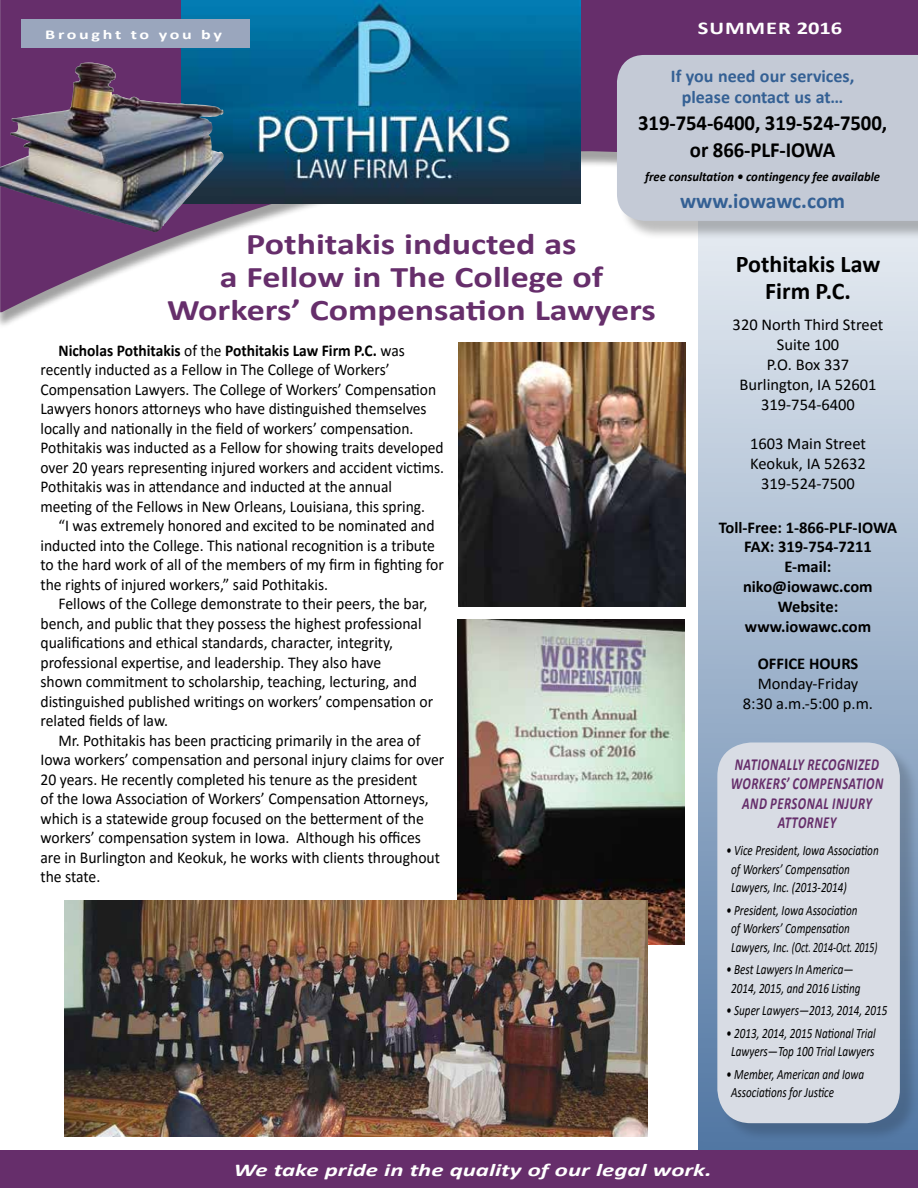
<style>
.page{position:relative;width:918px;height:1188px;background:#fff}
.page>*{position:absolute;margin:0;border:0;box-sizing:border-box;transform-origin:0 0}
.t1{font:700 30px/33px "Calibri";color:#662e6b;text-align:center;scale:1.2 1}
.t2{font:700 24px/27px "Calibri";color:#000;text-align:center}
.t3{font:700 21.6px/27px "Calibri";letter-spacing:-.005em;color:#000;text-align:center;scale:.96 1}
.t4{font:700 21.6px "Calibri";color:#346094}
.t5{font:700 18px/21px "Calibri";color:#346094;text-align:center}
.t6{font:italic 700 18px "Calibri";color:#fff;scale:1.38 1}
.t7{font:700 18px "Calibri";letter-spacing:.04em;color:#fff;scale:1.25 1}
.t8{font:italic 700 16.8px/19.5px "Calibri";letter-spacing:.04em;color:#662e6b;text-align:center;scale:.74 1}
.t9{font:16.5px/19.5px "Calibri";color:#000;scale:.95 1}
.t10{font:16.5px/19.5px "Calibri";color:#000;scale:.94 1}
.t11{font:16.5px/19.8px "Calibri";color:#000;text-align:center}
.t12{font:700 16.5px/19.8px "Calibri";color:#000;text-align:center}
.t13{font:italic 14.25px/18.8px "Calibri";color:#000;scale:.78 1}
.t14{font:700 13.5px "Calibri";letter-spacing:.145em;color:#fff;scale:1.33 1}
.t15{font:italic 700 13.2px "Calibri";color:#000;scale:.96 1}
.s1{font-weight:700}
</style>
<div class="page">
<svg style="left:698px;top:329px;width:220px;height:822px"></svg>
<div style="left:0;top:0;width:918px;height:329px;background:#000;opacity:.37"></div>
<svg style="left:0;top:0;width:918px;height:312px"></svg>
<div style="left:1px;top:1151px;width:917px;height:37px;background:#662e6b"></div>
<div style="left:720px;top:745px;width:198px;height:397px;background:#000;opacity:.17"></div>
<div style="left:717px;top:742px;width:183px;height:381px;background:#d8dce4;border-radius:34px"></div>
<div style="left:619px;top:57px;width:299px;height:183px;background:#000;opacity:.26"></div>
<div style="left:617px;top:55px;width:301px;height:166px;background:#c4cad6"></div>
<img style="left:181px;top:0;width:399px;height:203px">
<div style="left:21px;top:19px;width:229px;height:29px;background:#9aa6bd"></div>
<img style="left:0;top:62px;width:224px;height:171px">
<img style="left:459px;top:342px;width:226px;height:265px">
<img style="left:458px;top:620px;width:226px;height:325px">
<img style="left:65px;top:901px;width:583px;height:235px">
<p class="t14" style="left:45px;top:25px;width:134px">Brought to you by</p>
<p class="t7" style="left:698px;top:16px;width:117px">SUMMER 2016</p>
<p class="t5" style="left:671px;top:65px;width:185px">If you need our services, please contact us at…</p>
<h3 class="t3" style="left:638px;top:108px;width:261px">319-754-6400, 319-524-7500, or 866-PLF-IOWA</h3>
<p class="t15" style="left:645px;top:167px;width:246px">free consultation • contingency fee available</p>
<h3 class="t4" style="left:680px;top:185px;width:167px">www.iowawc.com</h3>
<h1 class="t1" style="left:167px;top:226px;width:409px">Pothitakis inducted as<br>a Fellow in The College of<br>Workers’ Compensation Lawyers</h1>
<p class="t10" style="left:40px;top:340px;width:431px;text-indent:18px"><span class="s1">Nicholas Pothitakis</span> of the <span class="s1">Pothitakis Law Firm P.C.</span> was recently inducted as a Fellow in The College of Workers’ Compensation Lawyers. The College of Workers’ Compensation Lawyers honors attorneys who have distinguished themselves locally and nationally in the field of workers’ compensation.<br>Pothitakis was inducted as a Fellow for showing traits developed over 20 years representing injured workers and accident victims.<br>Pothitakis was in attendance and inducted at the annual meeting of the Fellows in New Orleans, Louisiana, this spring.</p>
<p class="t9" style="left:41px;top:516px;width:426px;text-indent:18px">“I was extremely honored and excited to be nominated and inducted into the College. This national recognition is a tribute to the hard work of all of the members of my firm in fighting for the rights of injured workers,” said Pothitakis.</p>
<p class="t9" style="left:41px;top:594px;width:415px;text-indent:18px">Fellows of the College demonstrate to their peers, the bar, bench, and public that they possess the highest professional qualifications and ethical standards, character, integrity, professional expertise, and leadership. They also have<br>shown commitment to scholarship, teaching, lecturing, and distinguished published writings on workers’ compensation or related fields of law.</p>
<p class="t9" style="left:41px;top:730px;width:427px;text-indent:18px">Mr. Pothitakis has been practicing primarily in the area of Iowa workers’ compensation and personal injury claims for over 20 years. He recently completed his tenure as the president<br>of the Iowa Association of Workers’ Compensation Attorneys, which is a statewide group focused on the betterment of the workers’ compensation system in Iowa. Although his offices are in Burlington and Keokuk, he works with clients throughout the state.</p>
<h2 class="t2" style="left:736px;top:249px;width:146px">Pothitakis Law<br>Firm P.C.</h2>
<p class="t11" style="left:733px;top:315px;width:152px">320 North Third Street<br>Suite 100<br>P.O. Box 337<br>Burlington, IA 52601<br>319-754-6400</p>
<p class="t11" style="left:750px;top:433px;width:117px">1603 Main Street<br>Keokuk, IA 52632<br>319-524-7500</p>
<p class="t12" style="left:719px;top:517px;width:180px">Toll-Free: 1-866-PLF-IOWA<br>FAX: 319-754-7211<br>E-mail: niko@iowawc.com<br>Website: www.iowawc.com</p>
<p class="t12" style="left:758px;top:654px;width:102px">OFFICE HOURS</p>
<p class="t11" style="left:743px;top:673px;width:132px">Monday-Friday<br>8:30 a.m.-5:00 p.m.</p>
<p class="t8" style="left:731px;top:754px;width:208px">NATIONALLY RECOGNIZED<br>WORKERS’ COMPENSATION<br>AND PERSONAL INJURY<br>ATTORNEY</p>
<p class="t13" style="left:731px;top:840px;width:191px;text-indent:-5px">• Vice President, Iowa Association of Workers’ Compensation<br>Lawyers, Inc. (2013-2014)</p>
<p class="t13" style="left:731px;top:900px;width:189px;text-indent:-5px">• President, Iowa Association<br>of Workers’ Compensation<br>Lawyers, Inc. (Oct. 2014-Oct. 2015)</p>
<p class="t13" style="left:726px;top:960px;width:174px;text-align:center">• Best Lawyers In America—<br>2014, 2015, and 2016 Listing</p>
<p class="t13" style="left:726px;top:1001px;width:208px">• Super Lawyers—2013, 2014, 2015</p>
<p class="t13" style="left:726px;top:1023px;width:193px;text-align:center">• 2013, 2014, 2015 National Trial<br>Lawyers—Top 100 Trial Lawyers</p>
<p class="t13" style="left:731px;top:1064px;width:172px;text-indent:-5px">• Member, American and Iowa<br>Associations for Justice</p>
<p class="t6" style="left:234px;top:1157px;width:348px">We take pride in the quality of our legal work.</p>
</div>
